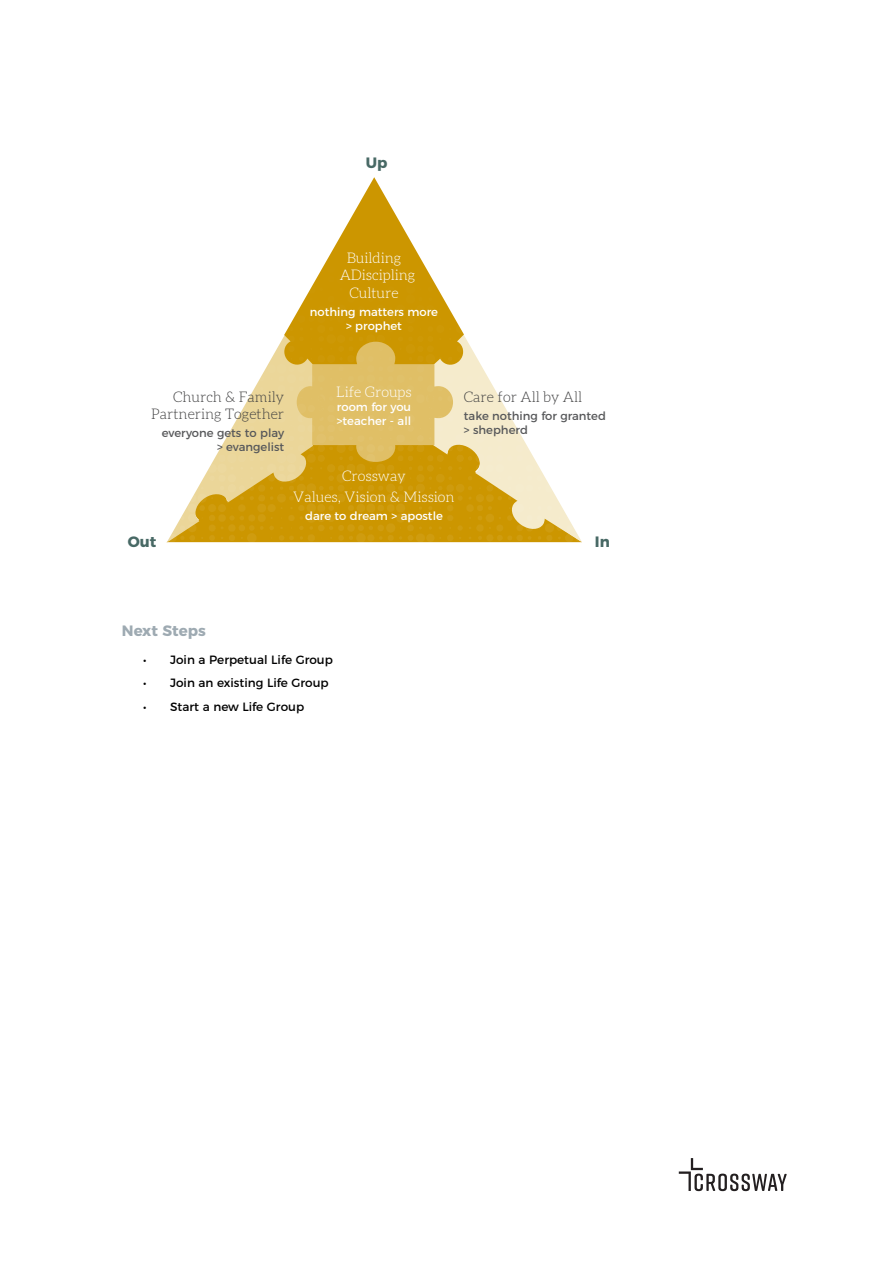
<style>
.page{position:relative;width:893px;height:1263px;background:#fff}
.page>*{position:absolute;margin:0;border:0;box-sizing:border-box;transform-origin:0 0}
.t1{font:700 15px "Montserrat";color:#9eaab2}
.t2{font:700 15px "Montserrat";color:#486965}
.t3{font:300 14.4px "Aleo";color:#fff}
.t4{font:300 14.4px "Aleo";color:#3e3e3f}
.t5{font:12px "Montserrat";color:#000001}
.t6{font:11.55px "Montserrat";color:#fff}
.t7{font:11.55px "Montserrat";color:#57585a}
</style>
<div class="page">
<svg style="left:323px;top:177px;width:102px;height:89px"></svg>
<img style="left:166px;top:266px;width:416px;height:277px">
<svg style="left:679px;top:1158px;width:108px;height:33px"></svg>
<p class="t2" style="left:366px;top:150px;width:23px">Up</p>
<p class="t3" style="left:347px;top:250px;width:56px">Building</p>
<p class="t3" style="left:340px;top:267px;width:77px">ADiscipling</p>
<p class="t3" style="left:349px;top:284px;width:51px">Culture</p>
<p class="t6" style="left:310px;top:303px;width:130px">nothing matters more</p>
<p class="t6" style="left:346px;top:316px;width:57px">&gt; prophet</p>
<p class="t4" style="left:173px;top:388px;width:113px">Church &amp; Family</p>
<p class="t4" style="left:151px;top:406px;width:134px">Partnering Together</p>
<p class="t7" style="left:162px;top:424px;width:124px">everyone gets to play</p>
<p class="t7" style="left:217px;top:438px;width:69px">&gt; evangelist</p>
<p class="t3" style="left:336px;top:383px;width:77px">Life Groups</p>
<p class="t6" style="left:337px;top:397px;width:76px">room for you</p>
<p class="t6" style="left:337px;top:411px;width:76px">&gt;teacher - all</p>
<p class="t3" style="left:342px;top:467px;width:65px">Crossway</p>
<p class="t3" style="left:293px;top:489px;width:163px">Values, Vision &amp; Mission</p>
<p class="t6" style="left:305px;top:507px;width:139px">dare to dream &gt; apostle</p>
<p class="t4" style="left:464px;top:388px;width:120px">Care for All by All</p>
<p class="t7" style="left:464px;top:406px;width:143px">take nothing for granted</p>
<p class="t7" style="left:464px;top:420px;width:65px">&gt; shepherd</p>
<p class="t2" style="left:128px;top:530px;width:30px">Out</p>
<p class="t2" style="left:595px;top:530px;width:16px">In</p>
<p class="t1" style="left:122px;top:618px;width:85px">Next Steps</p>
<p class="t5" style="left:143px;top:650px;width:191px">• Join a Perpetual Life Group</p>
<p class="t5" style="left:143px;top:673px;width:187px">• Join an existing Life Group</p>
<p class="t5" style="left:143px;top:697px;width:162px">• Start a new Life Group</p>
</div>
